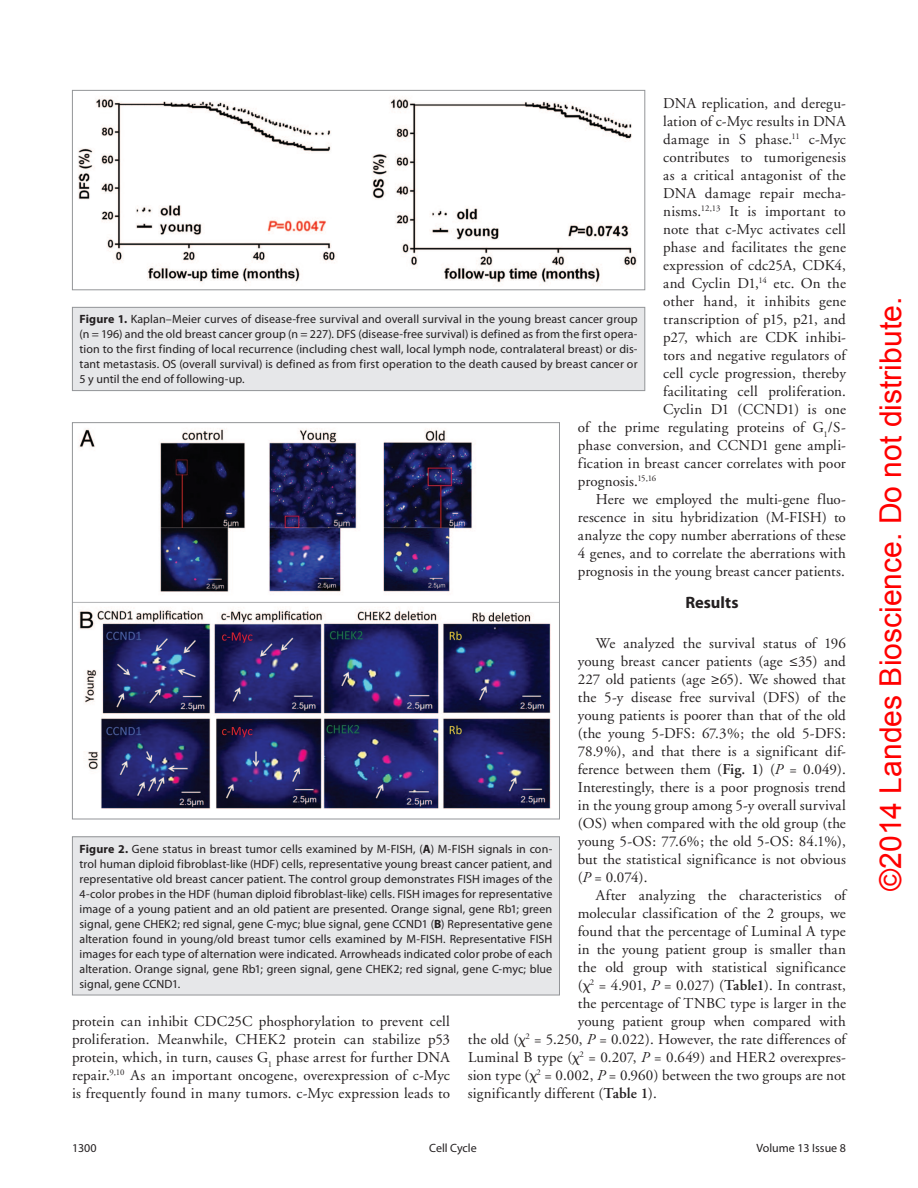
<style>
.page{position:relative;width:918px;height:1188px;background:#fff}
.page>*{position:absolute;margin:0;border:0;box-sizing:border-box;transform-origin:0 0}
.t1{font:30.15px "Arial";color:#f00}
.t2{font:700 16.5px "Myriad Pro";color:#231f20}
.t3{font:15px/18px "Adobe Garamond";letter-spacing:.01em;color:#231f20;text-align:justify}
.t4{font:12px/15px "Myriad Pro";letter-spacing:.005em;color:#231f20;text-align:justify}
.s1{font-family:"Myriad Pro"}
.s2{font-weight:600}
.s3{font-style:italic}
.s4{font-family:"Universal Std Greekw Math Pi"}
.s5{font-weight:700}
</style>
<div class="page">
<img style="left:78px;top:99px;width:559px;height:184px">
<div style="left:72px;top:90px;width:573px;height:200px;border:1px solid #939598"></div>
<div style="left:72px;top:307px;width:573px;height:84px;background:#e6e7e9"></div>
<div style="left:72px;top:307px;width:573px;height:84px;border:1px solid #939598"></div>
<img style="left:74px;top:429px;width:484px;height:380px">
<div style="left:72px;top:837px;width:487px;height:158px;background:#e6e7e9"></div>
<div style="left:72px;top:836px;width:488px;height:159px;border:1px solid #939598"></div>
<p class="t3" style="left:663px;top:95px;width:184px">DNA replication, and deregu-</p>
<p class="t3" style="left:663px;top:113px;width:184px">lation of c-Myc results in DNA</p>
<p class="t3" style="left:663px;top:131px;width:184px">damage in S phase.<sup>11</sup> c-Myc</p>
<p class="t3" style="left:663px;top:149px;width:184px">contributes to tumorigenesis</p>
<p class="t3" style="left:663px;top:167px;width:184px">as a critical antagonist of the</p>
<p class="t3" style="left:663px;top:185px;width:184px">DNA damage repair mecha-</p>
<p class="t3" style="left:663px;top:203px;width:184px">nisms.<sup>12,13</sup> It is important to</p>
<p class="t3" style="left:663px;top:221px;width:184px">note that c-Myc activates cell</p>
<p class="t3" style="left:663px;top:239px;width:184px">phase and facilitates the gene</p>
<p class="t3" style="left:663px;top:257px;width:184px">expression of cdc25A, CDK4,</p>
<p class="t3" style="left:663px;top:275px;width:184px">and Cyclin D1,<sup>14</sup> etc. On the</p>
<p class="t3" style="left:663px;top:293px;width:184px">other hand, it inhibits gene</p>
<p class="t3" style="left:663px;top:311px;width:184px">transcription of p15, p21, and</p>
<p class="t3" style="left:663px;top:329px;width:184px">p27, which are CDK inhibi-</p>
<p class="t3" style="left:663px;top:347px;width:184px">tors and negative regulators of</p>
<p class="t3" style="left:663px;top:365px;width:184px">cell cycle progression, thereby</p>
<p class="t3" style="left:663px;top:383px;width:184px">facilitating cell proliferation.</p>
<p class="t3" style="left:663px;top:401px;width:184px">Cyclin D1 (CCND1) is one</p>
<p class="t3" style="left:578px;top:419px;width:270px">of the prime regulating proteins of G<sub>1</sub>/S-</p>
<p class="t3" style="left:578px;top:437px;width:270px">phase conversion, and CCND1 gene ampli-</p>
<p class="t3" style="left:578px;top:455px;width:270px">fication in breast cancer correlates with poor</p>
<p class="t3" style="left:578px;top:473px;width:80px">prognosis.<sup>15,16</sup></p>
<p class="t3" style="left:596px;top:491px;width:252px">Here we employed the multi-gene fluo-</p>
<p class="t3" style="left:578px;top:509px;width:270px">rescence in situ hybridization (M-FISH) to</p>
<p class="t3" style="left:578px;top:527px;width:270px">analyze the copy number aberrations of these</p>
<p class="t3" style="left:578px;top:545px;width:270px">4 genes, and to correlate the aberrations with</p>
<p class="t3" style="left:578px;top:563px;width:268px">prognosis in the young breast cancer patients.</p>
<p class="t2" style="left:685px;top:592px;width:55px">Results</p>
<p class="t3" style="left:578px;top:635px;width:270px;text-indent:18px">We analyzed the survival status of 196 young breast cancer patients (age <span class="s1">≤</span>35) and 227 old patients (age <span class="s1">≥</span>65). We showed that the 5-y disease free survival (DFS) of the young patients is poorer than that of the old (the young 5-DFS: 67.3%; the old 5-DFS:<br>78.9%), and that there is a significant dif&shy;ference between them (<span class="s2">Fig. 1</span>) (<span class="s3">P</span> = 0.049).<br>Interestingly, there is a poor prognosis trend in the young group among 5-y overall survival (OS) when compared with the old group (the young 5-OS: 77.6%; the old 5-OS: 84.1%), but the statistical significance is not obvious (<span class="s3">P</span> = 0.074).</p>
<p class="t3" style="left:596px;top:887px;width:252px">After analyzing the characteristics of</p>
<p class="t3" style="left:578px;top:905px;width:270px">molecular classification of the 2 groups, we</p>
<p class="t3" style="left:578px;top:923px;width:270px">found that the percentage of Luminal A type</p>
<p class="t3" style="left:578px;top:941px;width:270px">in the young patient group is smaller than</p>
<p class="t3" style="left:578px;top:959px;width:270px">the old group with statistical significance</p>
<p class="t3" style="left:578px;top:977px;width:270px">(<span class="s4">χ</span><sup>2</sup> = 4.901, <span class="s3">P</span> = 0.027) (<span class="s2">Table1</span>). In contrast,</p>
<p class="t3" style="left:578px;top:995px;width:270px">the percentage of TNBC type is larger in the</p>
<p class="t3" style="left:578px;top:1013px;width:270px">young patient group when compared with</p>
<p class="t3" style="left:468px;top:1031px;width:380px">the old (<span class="s4">χ</span><sup>2</sup> = 5.250, <span class="s3">P</span> = 0.022). However, the rate differences of</p>
<p class="t3" style="left:468px;top:1049px;width:379px">Luminal B type (<span class="s4">χ</span><sup>2</sup> = 0.207, <span class="s3">P</span> = 0.649) and HER2 overexpres-</p>
<p class="t3" style="left:468px;top:1067px;width:379px">sion type (<span class="s4">χ</span><sup>2</sup> = 0.002, <span class="s3">P</span> = 0.960) between the two groups are not</p>
<p class="t3" style="left:468px;top:1085px;width:190px">significantly different (<span class="s2">Table 1</span>).</p>
<p class="t4" style="left:80px;top:312px;width:560px"><span class="s5">Figure 1.</span> Kaplan–Meier curves of disease-free survival and overall survival in the young breast cancer group (n = 196) and the old breast cancer group (n = 227). DFS (disease-free survival) is defined as from the first opera&shy;tion to the first finding of local recurrence (including chest wall, local lymph node, contralateral breast) or dis&shy;tant metastasis. OS (overall survival) is defined as from first operation to the death caused by breast cancer or 5 y until the end of following-up.</p>
<p class="t4" style="left:80px;top:841px;width:474px"><span class="s5">Figure 2.</span> Gene status in breast tumor cells examined by M-FISH, (<span class="s5">A</span>) M-FISH signals in con&shy;trol human diploid fibroblast-like (HDF) cells, representative young breast cancer patient, and representative old breast cancer patient. The control group demonstrates FISH images of the 4-color probes in the HDF (human diploid fibroblast-like) cells. FISH images for representative image of a young patient and an old patient are presented. Orange signal, gene Rb1; green signal, gene CHEK2; red signal, gene C-myc; blue signal, gene CCND1 (<span class="s5">B</span>) Representative gene alteration found in young/old breast tumor cells examined by M-FISH. Representative FISH images for each type of alternation were indicated. Arrowheads indicated color probe of each alteration. Orange signal, gene Rb1; green signal, gene CHEK2; red signal, gene C-myc; blue signal, gene CCND1.</p>
<p class="t3" style="left:72px;top:1013px;width:379px">protein can inhibit CDC25C phosphorylation to prevent cell proliferation. Meanwhile, CHEK2 protein can stabilize p53 protein, which, in turn, causes G<sub>1</sub> phase arrest for further DNA repair.<sup>9,10</sup> As an important oncogene, overexpression of c-Myc is frequently found in many tumors. c-Myc expression leads to</p>
<p class="t4" style="left:72px;top:1140px;width:26px">1300</p>
<p class="t4" style="left:429px;top:1140px;width:49px">Cell Cycle</p>
<p class="t4" style="left:757px;top:1140px;width:91px">Volume 13 Issue 8</p>
<h1 class="t1" style="left:871px;top:891px;width:595px;rotate:-90deg">©2014 Landes Bioscience. Do not distribute.</h1>
</div>
